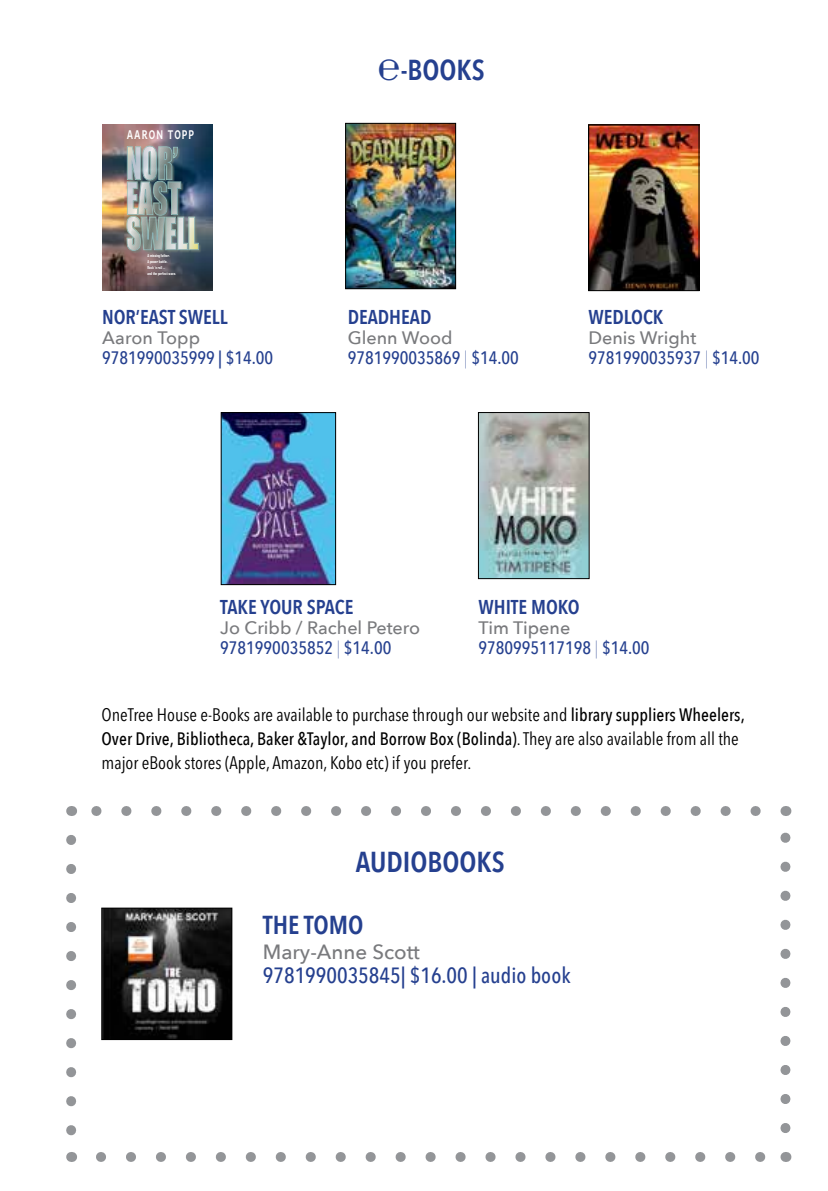
<style>
.page{position:relative;width:828px;height:1191px;background:#fff}
.page>*{position:absolute;margin:0;border:0;box-sizing:border-box;transform-origin:0 0}
.t1{font:600 28.8px "Avenir Next Condensed";color:#25408f}
.t2{font:600 26px "Avenir Next Condensed";color:#25408f}
.t3{font:500 22px "Avenir Next Condensed";color:#25408f}
.t4{font:500 20.6px "Avenir Next";color:#797a7d}
.t5{font:600 20px "Avenir Next Condensed";color:#25408f}
.t6{font:condensed 18px "Avenir Next LT Pro";color:#000}
.t7{font:500 18px "Avenir Next Condensed";color:#25408f}
.t8{font:500 18px "Avenir Next Condensed";color:#000}
.t9{font:500 18px "Avenir Next";color:#797a7d}
.t10{font:700 12.2px "Andika New Basic";letter-spacing:.11em;color:#fff;scale:.74 1}
.t11{font:700 4px/6px "Agency FB";color:#fff}
.s1{font-weight:200}
.s2{font-family:"Avenir Next Condensed";font-weight:500;font-stretch:normal}
.s3{font-family:"Avenir Next LT Pro";font-weight:400;font-stretch:condensed}
</style>
<div class="page">
<svg style="left:66px;top:840px;width:10px;height:296px"></svg>
<svg style="left:101px;top:1152px;width:665px;height:10px"></svg>
<svg style="left:780px;top:832px;width:10px;height:296px"></svg>
<svg style="left:91px;top:806px;width:664px;height:10px"></svg>
<img style="left:347px;top:125px;width:107px;height:162px">
<div style="left:345px;top:123px;width:111px;height:166px;border:1px solid #000"></div>
<img style="left:102px;top:125px;width:110px;height:166px">
<div style="left:127px;top:146px;width:75px;height:108px;background:#748178;opacity:.75"></div>
<div style="left:126px;top:145px;width:73px;height:106px;background:#bbe0c6;opacity:.75"></div>
<img style="left:480px;top:414px;width:107px;height:163px">
<div style="left:478px;top:412px;width:111px;height:167px;border:1px solid #000"></div>
<img style="left:590px;top:127px;width:107px;height:162px">
<div style="left:588px;top:125px;width:111px;height:166px;border:1px solid #000"></div>
<img style="left:104px;top:910px;width:126px;height:127px">
<div style="left:102px;top:908px;width:130px;height:131px;border:1px solid #000"></div>
<img style="left:223px;top:414px;width:111px;height:169px">
<div style="left:221px;top:412px;width:115px;height:173px;border:1px solid #000"></div>
<p class="t10" style="left:127px;top:123px;width:93px">AARON TOPP</p>
<p class="t11" style="left:147px;top:252px;width:30px">A missing father.<br>A power battle.<br>Rock ‘n roll ...<br>and the perfect wave.</p>
<p class="t5" style="left:102px;top:300px;width:127px">NOR’EAST SWELL</p>
<p class="t9" style="left:102px;top:323px;width:100px">Aaron Topp</p>
<p class="t7" style="left:102px;top:347px;width:173px">9781990035999 | $14.00</p>
<h1 class="t1" style="left:378px;top:45px;width:109px">℮-BOOKS</h1>
<p class="t5" style="left:348px;top:300px;width:85px">DEADHEAD</p>
<p class="t9" style="left:348px;top:323px;width:106px">Glenn Wood</p>
<p class="t7" style="left:348px;top:347px;width:173px">9781990035869 <span class="s1">|</span> $14.00</p>
<p class="t5" style="left:588px;top:300px;width:77px">WEDLOCK</p>
<p class="t9" style="left:588px;top:323px;width:109px">Denis Wright</p>
<p class="t7" style="left:588px;top:347px;width:173px">9781990035937 <span class="s1">|</span> $14.00</p>
<p class="t5" style="left:220px;top:589px;width:135px">TAKE YOUR SPACE</p>
<p class="t9" style="left:220px;top:612px;width:201px">Jo Cribb / Rachel Petero</p>
<p class="t7" style="left:220px;top:636px;width:173px">9781990035852 <span class="s1">|</span> $14.00</p>
<p class="t5" style="left:478px;top:589px;width:103px">WHITE MOKO</p>
<p class="t9" style="left:478px;top:612px;width:93px">Tim Tipene</p>
<p class="t7" style="left:478px;top:636px;width:173px">9780995117198 <span class="s1">|</span> $14.00</p>
<p class="t6" style="left:102px;top:703px;width:644px">OneTree House e-Books are available to purchase through our website and <span class="s2">library suppliers Wheelers,</span></p>
<p class="t8" style="left:102px;top:727px;width:639px">Over Drive, Bibliotheca, Baker &amp;Taylor, and Borrow Box (Bolinda)<span class="s3">. They are also available from all the</span></p>
<p class="t6" style="left:102px;top:751px;width:371px">major eBook stores (Apple, Amazon, Kobo etc) if you prefer.</p>
<h1 class="t1" style="left:356px;top:837px;width:150px">AUDIOBOOKS</h1>
<h2 class="t2" style="left:263px;top:902px;width:102px">THE TOMO</h2>
<p class="t4" style="left:263px;top:933px;width:159px">Mary-Anne Scott</p>
<p class="t3" style="left:263px;top:961px;width:309px">9781990035845| $16.00 | audio book</p>
</div>
